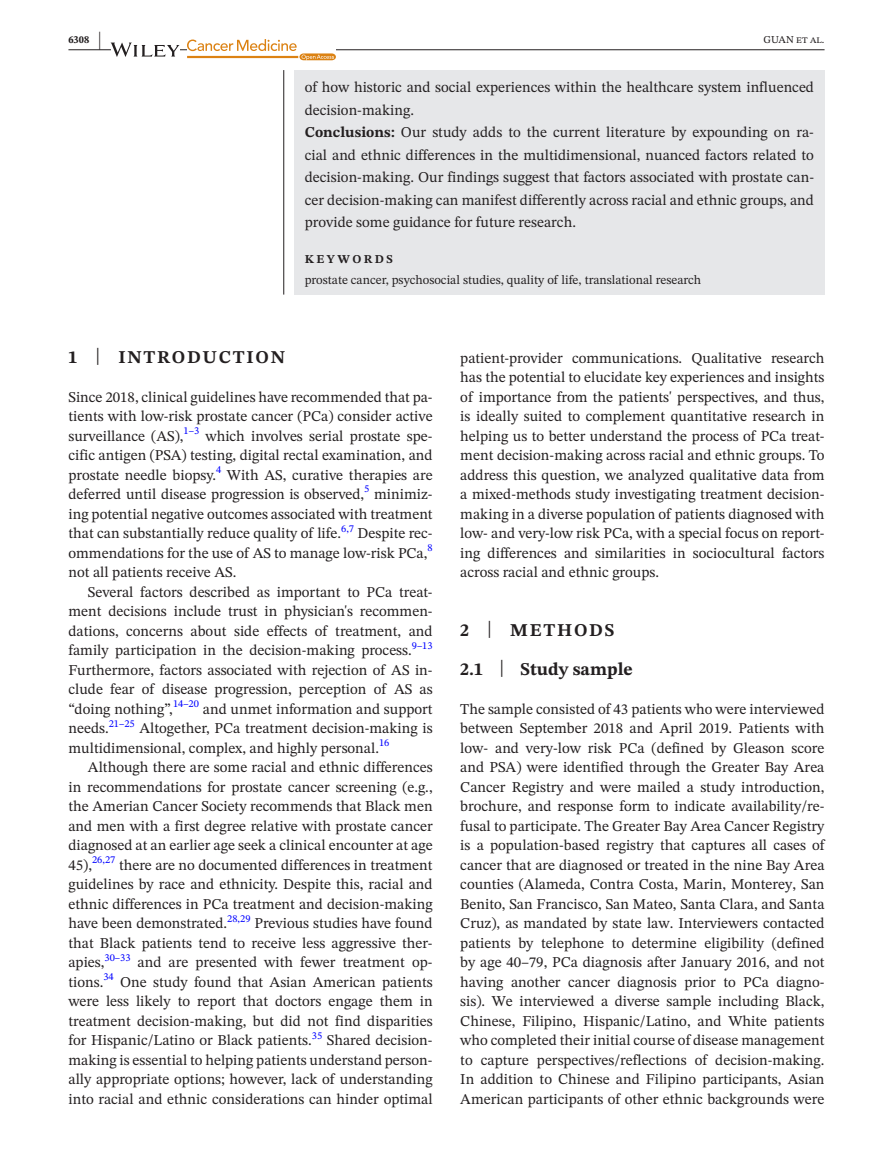
<style>
.page{position:relative;width:893px;height:1174px;background:#fff}
.page>*{position:absolute;margin:0;border:0;box-sizing:border-box;transform-origin:0 0}
.t1{font:700 18px/39px "STIX Two Text";color:#231f20}
.t2{font:700 18px "STIX Two Text";letter-spacing:.1em;color:#231f20}
.t3{font:15px/19.5px "STIX Two Text";color:#231f20;text-align:justify}
.t4{font:12.75px "STIX Two Text";color:#231f20}
.t5{font:700 12px "STIX Two Text";letter-spacing:.2em;color:#231f20}
.t6{font:10.5px "STIX Two Text";color:#00f}
.t7{font:10.5px "STIX Two Text";color:#231f20}
.t8{font:700 10.5px "STIX Two Text";color:#231f20}
.s1{font-size:21px}
.s2{font-weight:700}
.s3{font-weight:400;font-size:23.7px}
</style>
<div class="page">
<hr style="left:68px;top:49px;width:756px;height:1px;background:#231f20">
<svg style="left:111px;top:43px;width:68px;height:14px"></svg>
<svg style="left:187px;top:39px;width:149px;height:21px"></svg>
<div style="left:294px;top:70px;width:530px;height:224px;background:#e6e7e9"></div>
<hr style="left:283px;top:70px;width:1px;height:224px;background:#231f20">
<p class="t8" style="left:68px;top:32px;width:34px">6308 <span class="s1">|</span></p>
<p class="t7" style="left:764px;top:32px;width:62px">GUAN et al.</p>
<p class="t3" style="left:305px;top:76px;width:511px;line-height:22.5px;text-align:left">of how historic and social experiences within the healthcare system influenced decision-making.<br><span class="s2">Conclusions:</span> Our study adds to the current literature by expounding on ra&shy;cial and ethnic differences in the multidimensional, nuanced factors related to decision-making. Our findings suggest that factors associated with prostate can&shy;cer decision-making can manifest differently across racial and ethnic groups, and provide some guidance for future research.</p>
<p class="t5" style="left:305px;top:250px;width:90px">KEYWORDS</p>
<p class="t4" style="left:305px;top:271px;width:398px">prostate cancer, psychosocial studies, quality of life, translational research</p>
<p class="t2" style="left:68px;top:344px;width:218px">1 <span class="s3">|</span> INTRODUCTION</p>
<p class="t3" style="left:68px;top:387px;width:366px">Since 2018, clinical guidelines have recommended that pa&shy;tients with low-risk prostate cancer (PCa) consider active surveillance (AS),</p>
<p class="t6" style="left:184px;top:423px;width:17px">1–3</p>
<p class="t3" style="left:68px;top:426px;width:366px;text-indent:137px">which involves serial prostate spe&shy;cific antigen (PSA) testing, digital rectal examination, and prostate needle biopsy.</p>
<p class="t6" style="left:216px;top:462px;width:7px">4</p>
<p class="t3" style="left:68px;top:465px;width:366px;text-indent:158px">With AS, curative therapies are deferred until disease progression is observed,</p>
<p class="t6" style="left:364px;top:481px;width:7px">5</p>
<p class="t3" style="left:68px;top:484px;width:366px;text-indent:306px">minimiz&shy;ing potential negative outcomes associated with treatment that can substantially reduce quality of life.</p>
<p class="t6" style="left:341px;top:520px;width:14px">6,7</p>
<p class="t3" style="left:68px;top:523px;width:366px;text-indent:289px">Despite rec&shy;ommendations for the use of AS to manage low-risk PCa,</p>
<p class="t6" style="left:427px;top:540px;width:7px">8</p>
<p class="t3" style="left:68px;top:562px;width:169px">not all patients receive AS.</p>
<p class="t3" style="left:88px;top:582px;width:346px">Several factors described as important to PCa treat-</p>
<p class="t3" style="left:68px;top:601px;width:366px">ment decisions include trust in physician's recommen-</p>
<p class="t3" style="left:68px;top:621px;width:366px">dations, concerns about side effects of treatment, and</p>
<p class="t3" style="left:68px;top:640px;width:345px">family participation in the decision-making process.</p>
<p class="t6" style="left:412px;top:637px;width:22px">9–13</p>
<p class="t3" style="left:68px;top:660px;width:366px">Furthermore, factors associated with rejection of AS in&shy;clude fear of disease progression, perception of AS as “doing nothing”,</p>
<p class="t6" style="left:173px;top:696px;width:28px">14–20</p>
<p class="t3" style="left:203px;top:699px;width:231px">and unmet information and support</p>
<p class="t3" style="left:68px;top:718px;width:42px">needs.</p>
<p class="t6" style="left:109px;top:715px;width:28px">21–25</p>
<p class="t3" style="left:68px;top:718px;width:366px;text-indent:71px">Altogether, PCa treatment decision-making is multidimensional, complex, and highly personal.</p>
<p class="t6" style="left:379px;top:735px;width:12px">16</p>
<p class="t3" style="left:68px;top:757px;width:366px;text-indent:20px">Although there are some racial and ethnic differences in recommendations for prostate cancer screening (e.g., the Amerian Cancer Society recommends that Black men and men with a first degree relative with prostate cancer diagnosed at an earlier age seek a clinical encounter at age 45),</p>
<p class="t6" style="left:92px;top:852px;width:25px">26,27</p>
<p class="t3" style="left:68px;top:855px;width:366px;text-indent:51px">there are no documented differences in treatment guidelines by race and ethnicity. Despite this, racial and ethnic differences in PCa treatment and decision-making have been demonstrated.</p>
<p class="t6" style="left:227px;top:910px;width:25px">28,29</p>
<p class="t3" style="left:68px;top:913px;width:366px;text-indent:186px">Previous studies have found that Black patients tend to receive less aggressive ther&shy;apies,</p>
<p class="t6" style="left:105px;top:949px;width:28px">30–33</p>
<p class="t3" style="left:138px;top:952px;width:296px">and are presented with fewer treatment op-</p>
<p class="t3" style="left:68px;top:972px;width:36px">tions.</p>
<p class="t6" style="left:103px;top:969px;width:12px">34</p>
<p class="t3" style="left:68px;top:972px;width:366px;text-indent:52px">One study found that Asian American patients were less likely to report that doctors engage them in treatment decision-making, but did not find disparities for Hispanic/Latino or Black patients.</p>
<p class="t6" style="left:312px;top:1027px;width:12px">35</p>
<p class="t3" style="left:68px;top:1030px;width:366px;text-indent:258px">Shared decision&shy;making is essential to helping patients understand person&shy;ally appropriate options; however, lack of understanding into racial and ethnic considerations can hinder optimal</p>
<p class="t3" style="left:460px;top:348px;width:366px">patient-provider communications. Qualitative research has the potential to elucidate key experiences and insights of importance from the patients' perspectives, and thus, is ideally suited to complement quantitative research in helping us to better understand the process of PCa treat&shy;ment decision-making across racial and ethnic groups. To address this question, we analyzed qualitative data from a mixed-methods study investigating treatment decision&shy;making in a diverse population of patients diagnosed with low- and very-low risk PCa, with a special focus on report&shy;ing differences and similarities in sociocultural factors across racial and ethnic groups.</p>
<p class="t1" style="left:460px;top:611px;width:174px">2 <span class="s3">|</span> METHODS<br>2.1 <span class="s3">|</span> Study sample</p>
<p class="t3" style="left:460px;top:699px;width:366px">The sample consisted of 43 patients who were interviewed between September 2018 and April 2019. Patients with low- and very-low risk PCa (defined by Gleason score and PSA) were identified through the Greater Bay Area Cancer Registry and were mailed a study introduction, brochure, and response form to indicate availability/re&shy;fusal to participate. The Greater Bay Area Cancer Registry is a population-based registry that captures all cases of cancer that are diagnosed or treated in the nine Bay Area counties (Alameda, Contra Costa, Marin, Monterey, San Benito, San Francisco, San Mateo, Santa Clara, and Santa Cruz), as mandated by state law. Interviewers contacted patients by telephone to determine eligibility (defined by age 40–79, PCa diagnosis after January 2016, and not having another cancer diagnosis prior to PCa diagno&shy;sis). We interviewed a diverse sample including Black, Chinese, Filipino, Hispanic/Latino, and White patients who completed their initial course of disease management to capture perspectives/reflections of decision-making.<br>In addition to Chinese and Filipino participants, Asian American participants of other ethnic backgrounds were</p>
</div>
